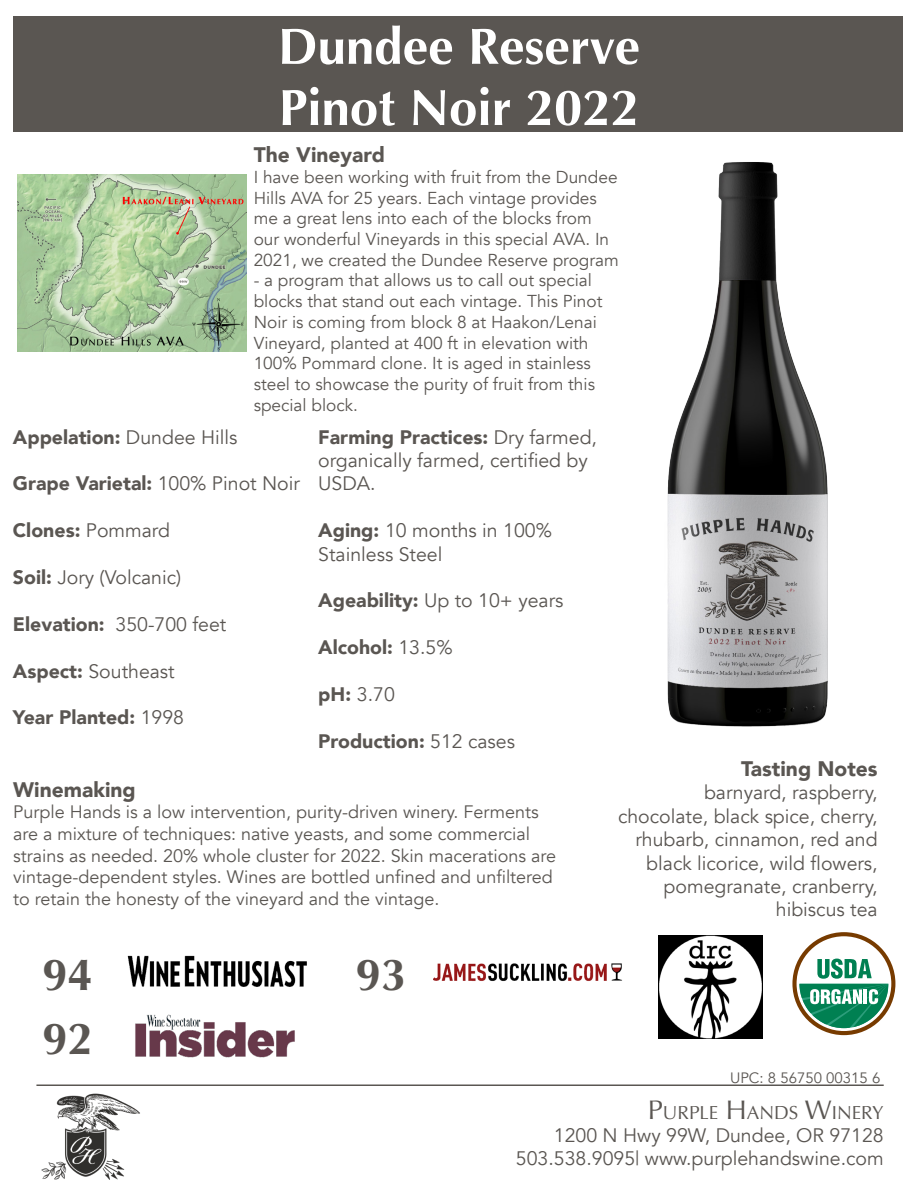
<style>
.page{position:relative;width:918px;height:1188px;background:#fff}
.page>*{position:absolute;margin:0;border:0;box-sizing:border-box;transform-origin:0 0}
.t1{font:700 51px "Optima";color:#fff}
.t2{font:700 45px "Optima";color:#5a5652}
.t3{font:900 21px "Avenir";color:#5a5652}
.t4{font:19.5px/23.4px "Avenir";color:#5a5652}
.t5{font:900 19.5px "Avenir";color:#5a5652}
.t6{font:18.9px "Optima";color:#5a5652}
.t7{font:18px/21.6px "Avenir";color:#5a5652}
.t8{font:17.25px/20.7px "Avenir";color:#5a5652}
.t9{font:15px "Avenir";color:#5a5652}
.s1{font-weight:400}
.s2{font-weight:900}
.s3{font-size:27px}
</style>
<div class="page">
<div style="left:13px;top:17px;width:890px;height:115px;background:#5a5652"></div>
<img style="left:17px;top:174px;width:229px;height:177px">
<img style="left:41px;top:1093px;width:99px;height:87px">
<hr style="left:36px;top:1084px;width:848px;height:2px;background:#5a5652">
<img style="left:667px;top:162px;width:161px;height:565px">
<svg style="left:795px;top:934px;width:98px;height:99px"></svg>
<div style="left:792px;top:932px;width:103px;height:103px;border:4px solid #773b00;border-radius:50%"></div>
<svg style="left:799px;top:959px;width:89px;height:69px"></svg>
<img style="left:659px;top:936px;width:103px;height:103px">
<img style="left:127px;top:955px;width:180px;height:32px">
<img style="left:434px;top:963px;width:188px;height:18px">
<img style="left:135px;top:1014px;width:160px;height:44px">
<p class="t1" style="left:278px;top:17px;width:364px">Dundee Reserve</p>
<p class="t1" style="left:279px;top:78px;width:362px">Pinot Noir 2022</p>
<p class="t3" style="left:254px;top:137px;width:133px">The Vineyard</p>
<p class="t8" style="left:254px;top:167px;width:367px">I have been working with fruit from the Dundee Hills AVA for 25 years. Each vintage provides me a great lens into each of the blocks from our wonderful Vineyards in this special AVA. In 2021, we created the Dundee Reserve program</p>
<p class="t8" style="left:254px;top:270px;width:350px">- a program that allows us to call out special blocks that stand out each vintage. This Pinot Noir is coming from block 8 at Haakon/Lenai Vineyard, planted at 400 ft in elevation with 100% Pommard clone. It is aged in stainless steel to showcase the purity of fruit from this special block.</p>
<p class="t5" style="left:13px;top:420px;width:226px">Appelation: <span class="s1">Dundee Hills</span></p>
<p class="t5" style="left:13px;top:467px;width:289px">Grape Varietal: <span class="s1">100% Pinot Noir</span></p>
<p class="t5" style="left:13px;top:514px;width:159px">Clones: <span class="s1">Pommard</span></p>
<p class="t4" style="left:13px;top:566px;width:170px"><span class="s2">Soil:</span> Jory (Volcanic)</p>
<p class="t4" style="left:13px;top:613px;width:215px"><span class="s2">Elevation:</span> 350-700 feet</p>
<p class="t4" style="left:13px;top:660px;width:163px"><span class="s2">Aspect:</span> Southeast</p>
<p class="t5" style="left:13px;top:701px;width:173px">Year Planted: <span class="s1">1998</span></p>
<p class="t4" style="left:318px;top:426px;width:280px"><span class="s2">Farming Practices:</span> Dry farmed, organically farmed, certified by<br>USDA.</p>
<p class="t4" style="left:318px;top:519px;width:235px"><span class="s2">Aging:</span> 10 months in 100%<br>Stainless Steel</p>
<p class="t4" style="left:318px;top:589px;width:247px"><span class="s2">Ageability:</span> Up to 10+ years</p>
<p class="t5" style="left:318px;top:631px;width:136px">Alcohol: <span class="s1">13.5%</span></p>
<p class="t4" style="left:318px;top:683px;width:78px"><span class="s2">pH:</span> 3.70</p>
<p class="t5" style="left:318px;top:724px;width:198px">Production: <span class="s1">512 cases</span></p>
<p class="t3" style="left:13px;top:771px;width:124px">Winemaking</p>
<p class="t7" style="left:13px;top:802px;width:545px">Purple Hands is a low intervention, purity-driven winery. Ferments are a mixture of techniques: native yeasts, and some commercial strains as needed. 20% whole cluster for 2022. Skin macerations are vintage-dependent styles. Wines are bottled unfined and unfiltered to retain the honesty of the vineyard and the vintage.</p>
<p class="t2" style="left:43px;top:949px;width:52px">94</p>
<p class="t2" style="left:356px;top:949px;width:52px">93</p>
<p class="t2" style="left:43px;top:1012px;width:52px">92</p>
<p class="t3" style="left:741px;top:751px;width:138px">Tasting Notes</p>
<p class="t4" style="left:618px;top:781px;width:261px;text-align:right">barnyard, raspberry, chocolate, black spice, cherry, rhubarb, cinnamon, red and black licorice, wild flowers, pomegranate, cranberry, hibiscus tea</p>
<p class="t9" style="left:730px;top:1069px;width:152px">UPC: 8 56750 00315 6</p>
<p class="t6" style="left:648px;top:1101px;width:237px"><span class="s3">P</span>URPLE <span class="s3">H</span>ANDS <span class="s3">W</span>INERY</p>
<p class="t4" style="left:554px;top:1124px;width:331px">1200 N Hwy 99W, Dundee, OR 97128</p>
<p class="t4" style="left:516px;top:1147px;width:369px">503.538.9095| www.purplehandswine.com</p>
</div>
